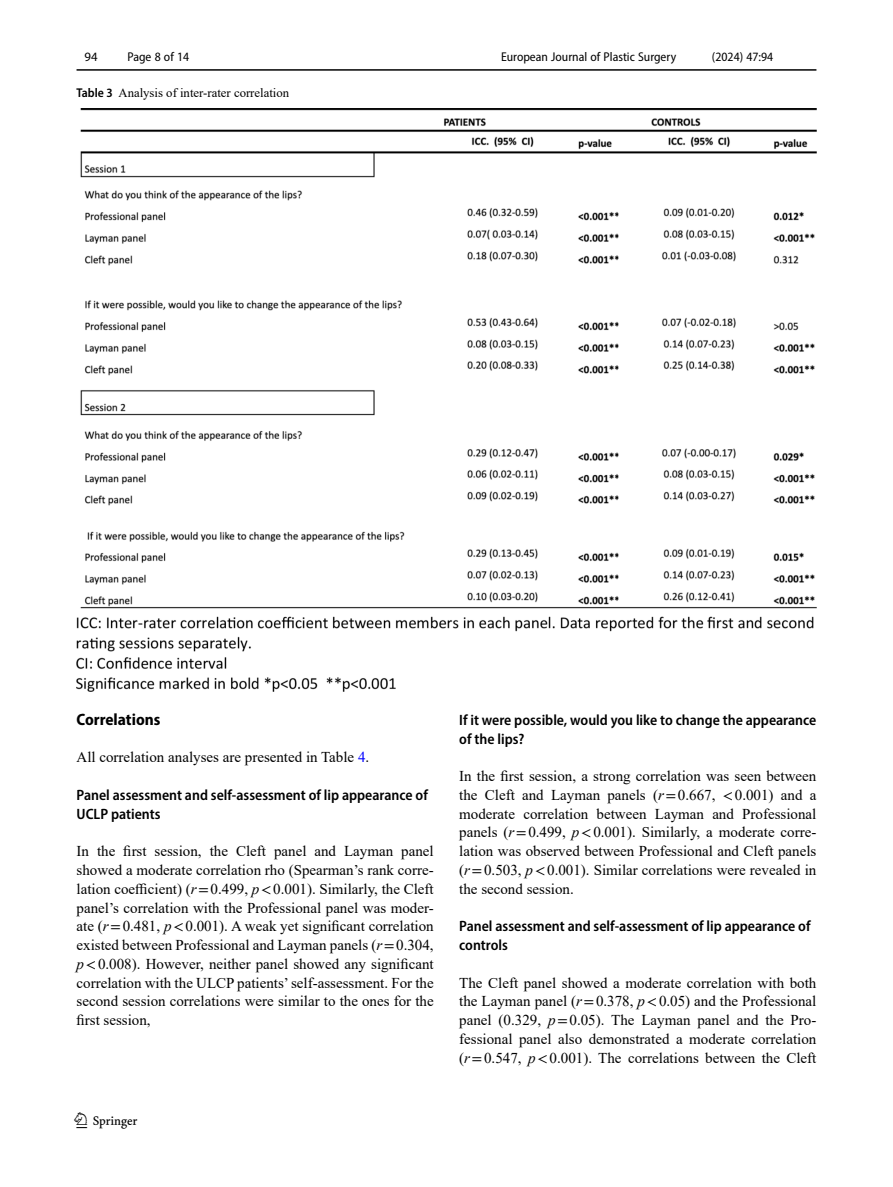
<style>
.page{position:relative;width:893px;height:1187px;background:#fff}
.page>*{position:absolute;margin:0;border:0;box-sizing:border-box;transform-origin:0 0}
.t1{font:22.5px "Springnew";color:#000}
.Head_2{font:700 semi-condensed 16.5px "Myriad Pro";color:#000}
.Body_Text{font:15px/18.8px "Times New Roman";color:#000;text-align:justify}
.Head_3{font:600 semi-condensed 15px/18.8px "Myriad Pro";color:#000}
.t2{font:semi-condensed 12.75px "Myriad Pro";color:#000}
.Figure_Caption{font:12.75px "Times New Roman";color:#000}
.t3{font:12.75px "Myriad Pro";color:#000}
.s1{font-family:"Myriad Pro";font-weight:600;font-stretch:semi-condensed}
.s2{color:#00f}
.s3{font-style:italic}
.s4{font-family:"STIX"}
</style>
<div class="page">
<hr style="left:77px;top:69px;width:739px;height:2px;background:#000">
<img style="left:77px;top:108px;width:739px;height:583px">
<p class="t3" style="left:85px;top:48px;width:15px">94</p>
<p class="t2" style="left:127px;top:49px;width:63px">Page 8 of 14</p>
<p class="Figure_Caption" style="left:77px;top:83px;width:214px"><span class="s1">Table 3</span> Analysis of inter-rater correlation</p>
<p class="t2" style="left:501px;top:49px;width:176px">European Journal of Plastic Surgery</p>
<p class="t2" style="left:712px;top:49px;width:63px">(2024) 47:94</p>
<p class="Head_2" style="left:77px;top:708px;width:85px">Correlations</p>
<p class="Body_Text" style="left:77px;top:747px;width:294px">All correlation analyses are presented in Table <span class="s2">4</span>.</p>
<p class="Head_3" style="left:77px;top:785px;width:353px">Panel assessment and self-assessment of lip appearance of<br>UCLP patients</p>
<p class="Body_Text" style="left:77px;top:841px;width:359px">In the first session, the Cleft panel and Layman panel showed a moderate correlation rho (Spearman’s rank corre&shy;lation coefficient) (<span class="s3">r</span><span class="s4">=</span>0.499, <span class="s3">p</span><span class="s4">&lt;</span>0.001). Similarly, the Cleft panel’s correlation with the Professional panel was moder&shy;ate (<span class="s3">r</span><span class="s4">=</span>0.481, <span class="s3">p</span><span class="s4">&lt;</span>0.001). A weak yet significant correlation existed between Professional and Layman panels (<span class="s3">r</span><span class="s4">=</span>0.304, <span class="s3">p</span><span class="s4">&lt;</span>0.008). However, neither panel showed any significant correlation with the ULCP patients’ self-assessment. For the second session correlations were similar to the ones for the first session,</p>
<h1 class="t1" style="left:77px;top:1107px;width:63px">1 3</h1>
<p class="Head_3" style="left:459px;top:710px;width:359px">If it were possible, would you like to change the appearance of the lips?</p>
<p class="Body_Text" style="left:459px;top:766px;width:359px">In the first session, a strong correlation was seen between the Cleft and Layman panels (<span class="s3">r</span><span class="s4">=</span>0.667, <span class="s4">&lt;</span>0.001) and a moderate correlation between Layman and Professional panels (<span class="s3">r</span><span class="s4">=</span>0.499, <span class="s3">p</span><span class="s4">&lt;</span>0.001). Similarly, a moderate corre&shy;lation was observed between Professional and Cleft panels (<span class="s3">r</span><span class="s4">=</span>0.503, <span class="s3">p</span><span class="s4">&lt;</span>0.001). Similar correlations were revealed in the second session.</p>
<p class="Head_3" style="left:459px;top:916px;width:353px">Panel assessment and self-assessment of lip appearance of controls</p>
<p class="Body_Text" style="left:459px;top:972px;width:359px">The Cleft panel showed a moderate correlation with both the Layman panel (<span class="s3">r</span><span class="s4">=</span>0.378, <span class="s3">p</span><span class="s4">&lt;</span>0.05) and the Professional panel (0.329, <span class="s3">p</span><span class="s4">=</span>0.05). The Layman panel and the Pro&shy;fessional panel also demonstrated a moderate correlation (<span class="s3">r</span><span class="s4">=</span>0.547, <span class="s3">p</span><span class="s4">&lt;</span>0.001). The correlations between the Cleft</p>
</div>
